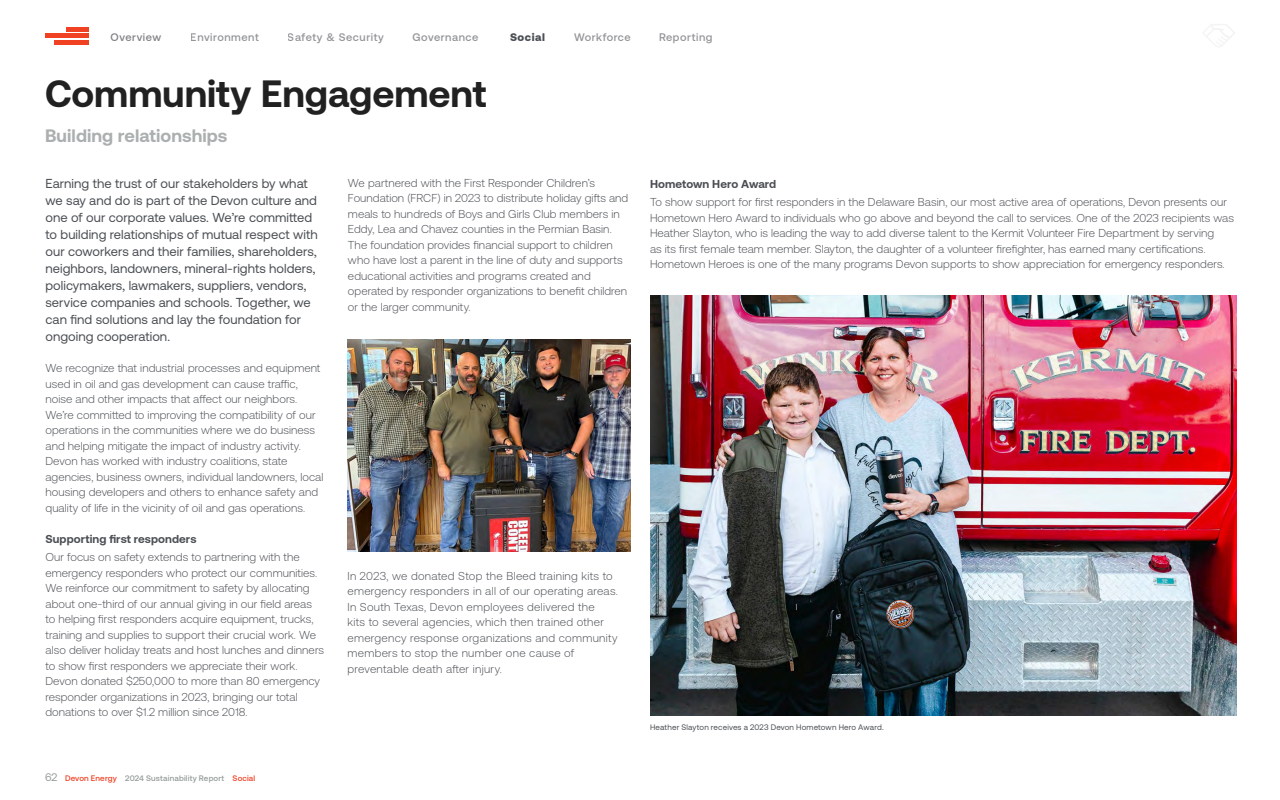
<style>
.page{position:relative;width:1280px;height:800px;background:#fff}
.page>*{position:absolute;margin:0;border:0;box-sizing:border-box;transform-origin:0 0}
.SR_-_First_Page_Title_-_Large{font:700 38px "Aeonik";color:#212121}
.SR_-_Page_Subtitle{font:700 18px "Aeonik";letter-spacing:.005em;color:#acafaf}
.Deck{font:13px/17px "Aeonik";letter-spacing:.005em;color:#4b4f54}
.SR_-_Body_Copy{font:300 11.5px/15.5px "Aeonik";letter-spacing:.005em;color:#4b4f54}
.SR_-_Body_Copy-2{font:300 11.5px/15.5px "Aeonik";letter-spacing:.025em;color:#4b4f54}
.SR_-_Paragraph_Title{font:700 11.5px "Aeonik";letter-spacing:.005em;color:#4b4f54}
.t1{font:500 11px "Aeonik";letter-spacing:.05em;color:#4b4f54}
.t2{font:500 11px "Aeonik";letter-spacing:.05em;color:#838286}
.t3{font:900 11px "Aeonik";letter-spacing:.05em;color:#4b4f54}
.SR_-_Body_Copy-3{font:8px "Aeonik";letter-spacing:.02em;color:#4b4f54}
.t4{font:500 8px "Aeonik";letter-spacing:.02em;color:#959b9a}
.s1{font-weight:400;font-size:11px}
.s2{color:#ef4123}
</style>
<div class="page">
<div style="left:55px;top:40px;width:34px;height:5px;background:#f04123"></div>
<div style="left:66px;top:27px;width:23px;height:5px;background:#f04123"></div>
<hr style="left:45px;top:34px;width:44px;height:4px;background:#f04123">
<svg style="left:1203px;top:24px;width:32px;height:23px"></svg>
<img style="left:650px;top:295px;width:587px;height:421px">
<img style="left:348px;top:339px;width:283px;height:212px">
<p class="t2" style="left:111px;top:31px;width:52px">Overview</p>
<p class="t1" style="left:191px;top:31px;width:70px">Environment</p>
<p class="t1" style="left:288px;top:31px;width:97px">Safety &amp; Security</p>
<p class="t1" style="left:412px;top:31px;width:67px">Governance</p>
<p class="t3" style="left:510px;top:31px;width:36px">Social</p>
<p class="t1" style="left:574px;top:31px;width:58px">Workforce</p>
<p class="t1" style="left:659px;top:31px;width:55px">Reporting</p>
<p class="SR_-_First_Page_Title_-_Large" style="left:45px;top:72px;width:443px">Community Engagement</p>
<p class="SR_-_Page_Subtitle" style="left:45px;top:125px;width:184px">Building relationships</p>
<p class="Deck" style="left:46px;top:175px;width:274px">Earning the trust of our stakeholders by what we say and do is part of the Devon culture and one of our corporate values. We’re committed to building relationships of mutual respect with our coworkers and their families, shareholders, neighbors, landowners, mineral-rights holders, policymakers, lawmakers, suppliers, vendors, service companies and schools. Together, we can find solutions and lay the foundation for ongoing cooperation.</p>
<p class="SR_-_Body_Copy" style="left:46px;top:360px;width:280px">We recognize that industrial processes and equipment used in oil and gas development can cause traffic, noise and other impacts that affect our neighbors.<br>We’re committed to improving the compatibility of our operations in the communities where we do business and helping mitigate the impact of industry activity.<br>Devon has worked with industry coalitions, state agencies, business owners, individual landowners, local housing developers and others to enhance safety and quality of life in the vicinity of oil and gas operations.</p>
<p class="SR_-_Paragraph_Title" style="left:46px;top:532px;width:152px">Supporting first responders</p>
<p class="SR_-_Body_Copy" style="left:46px;top:549px;width:280px">Our focus on safety extends to partnering with the emergency responders who protect our communities.<br>We reinforce our commitment to safety by allocating about one-third of our annual giving in our field areas to helping first responders acquire equipment, trucks, training and supplies to support their crucial work. We also deliver holiday treats and host lunches and dinners to show first responders we appreciate their work.<br>Devon donated $250,000 to more than 80 emergency responder organizations in 2023, bringing our total donations to over $1.2 million since 2018.</p>
<p class="t4" style="left:45px;top:774px;width:212px"><span class="s1">62</span> <span class="s2">Devon Energy</span> 2024 Sustainability Report <span class="s2">Social</span></p>
<p class="SR_-_Body_Copy" style="left:348px;top:175px;width:282px">We partnered with the First Responder Children’s Foundation (FRCF) in 2023 to distribute holiday gifts and meals to hundreds of Boys and Girls Club members in Eddy, Lea and Chavez counties in the Permian Basin.<br>The foundation provides financial support to children who have lost a parent in the line of duty and supports educational activities and programs created and operated by responder organizations to benefit children or the larger community.</p>
<p class="SR_-_Body_Copy-2" style="left:348px;top:568px;width:272px">In 2023, we donated Stop the Bleed training kits to emergency responders in all of our operating areas.<br>In South Texas, Devon employees delivered the<br>kits to several agencies, which then trained other emergency response organizations and community members to stop the number one cause of preventable death after injury.</p>
<p class="SR_-_Paragraph_Title" style="left:650px;top:177px;width:128px">Hometown Hero Award</p>
<p class="SR_-_Body_Copy" style="left:650px;top:194px;width:586px">To show support for first responders in the Delaware Basin, our most active area of operations, Devon presents our Hometown Hero Award to individuals who go above and beyond the call to services. One of the 2023 recipients was Heather Slayton, who is leading the way to add diverse talent to the Kermit Volunteer Fire Department by serving<br>as its first female team member. Slayton, the daughter of a volunteer firefighter, has earned many certifications.<br>Hometown Heroes is one of the many programs Devon supports to show appreciation for emergency responders.</p>
<p class="SR_-_Body_Copy-3" style="left:650px;top:723px;width:235px">Heather Slayton receives a 2023 Devon Hometown Hero Award.</p>
</div>
